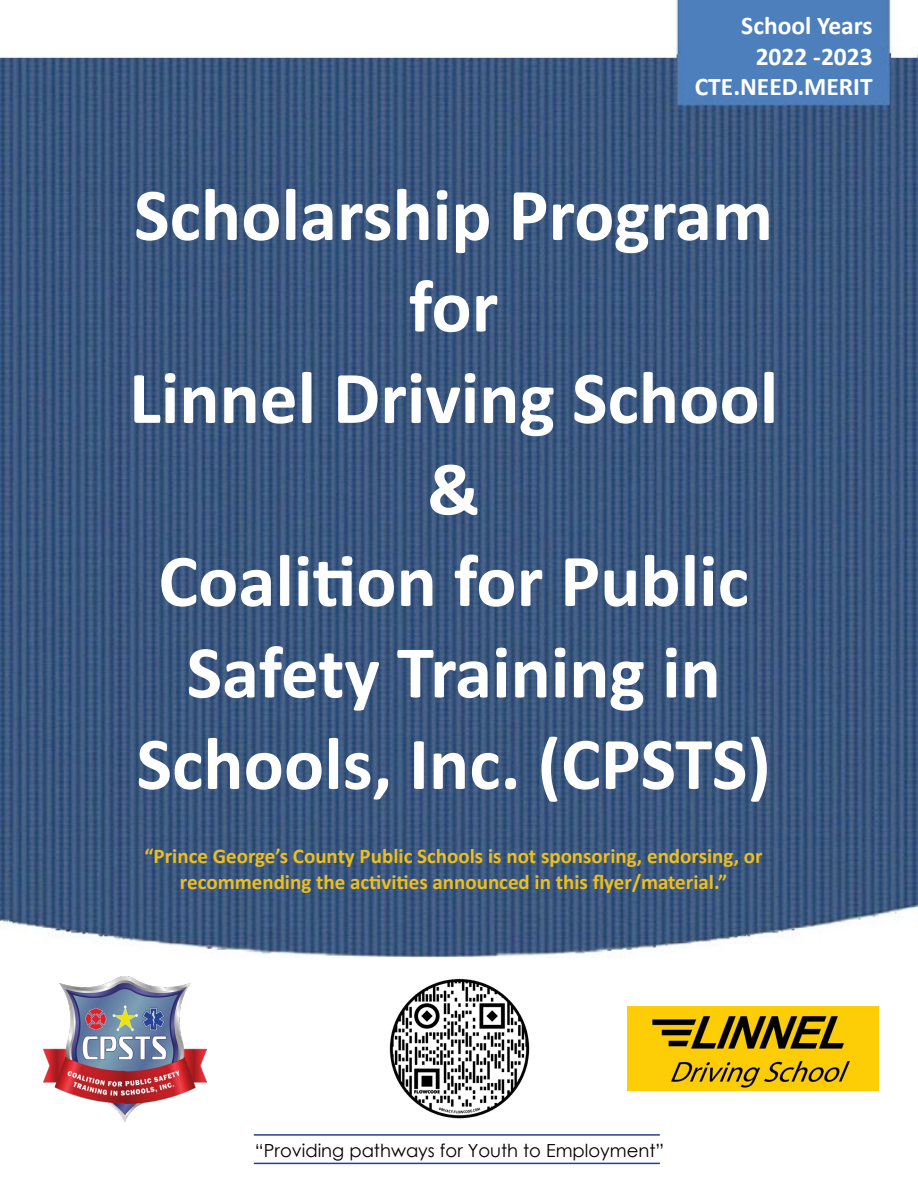
<style>
.page{position:relative;width:918px;height:1188px;background:#fff}
.page>*{position:absolute;margin:0;border:0;box-sizing:border-box;transform-origin:0 0}
.t1{font:700 75px/91.5px "Calibri";color:#fff;text-align:center}
.t2{font:700 25.5px/30.6px "Calibri";color:#fff;text-align:right}
.t3{font:700 21px/25.2px "Calibri";color:#eebe1c;text-align:center}
.t4{font:18px "Century Gothic";color:#000}
</style>
<div class="page">
<img style="left:1px;top:1px;width:917px;height:956px">
<hr style="left:254px;top:1134px;width:406px;height:2px;background:#25408f">
<hr style="left:254px;top:1163px;width:406px;height:1px;background:#25408f">
<img style="left:43px;top:976px;width:163px;height:145px">
<img style="left:389px;top:978px;width:141px;height:141px">
<img style="left:628px;top:1007px;width:250px;height:84px">
<p class="t2" style="left:695px;top:10px;width:180px">School Years<br>2022 -2023<br>CTE.NEED.MERIT</p>
<h1 class="t1" style="left:129px;top:168px;width:651px">Scholarship Program for<br>Linnel Driving School &amp;<br>Coalition for Public<br>Safety Training in<br>Schools, Inc. (CPSTS)</h1>
<p class="t3" style="left:144px;top:844px;width:620px">“Prince George’s County Public Schools is not sponsoring, endorsing, or recommending the activities announced in this flyer/material.”</p>
<p class="t4" style="left:255px;top:1137px;width:411px">“Providing pathways for Youth to Employment”</p>
</div>
